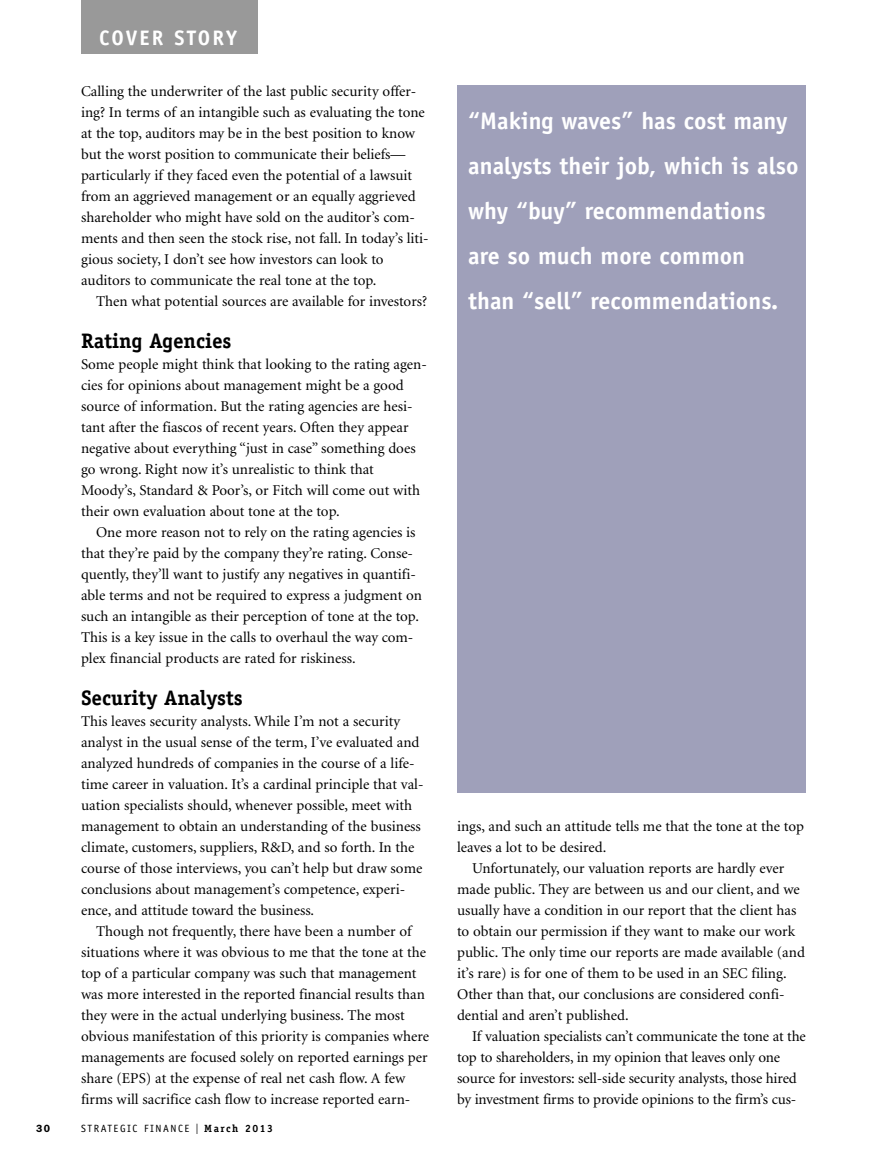
<style>
.page{position:relative;width:878px;height:1161px;background:#fff}
.page>*{position:absolute;margin:0;border:0;box-sizing:border-box;transform-origin:0 0}
.t1{font:700 24px/45px "Officina Sans";color:#fff}
.t2{font:700 21px "Officina Serif";color:#000}
.t3{font:700 21px "Officina Sans";letter-spacing:.1em;color:#fff}
.t4{font:15px/21px "Minion";color:#000}
.t5{font:10.5px "Officina Sans";letter-spacing:.15em;color:#000}
.t6{font:600 10.5px "Franklin Gothic";color:#000}
.s1{font-family:"Franklin Gothic";font-size:15px}
.s2{font-family:"Officina Serif";font-weight:700}
</style>
<div class="page">
<div style="left:457px;top:86px;width:349px;height:708px;background:#9fa0ba"></div>
<div style="left:81px;top:0;width:177px;height:54px;background:#999"></div>
<h2 class="t3" style="left:99px;top:30px;width:139px">COVER STORY</h2>
<p class="t4" style="left:81px;top:82px;width:349px">Calling the underwriter of the last public security offer&shy;ing? In terms of an intangible such as evaluating the tone at the top, auditors may be in the best position to know but the worst position to communicate their beliefs— particularly if they faced even the potential of a lawsuit from an aggrieved management or an equally aggrieved shareholder who might have sold on the auditor’s com&shy;ments and then seen the stock rise, not fall. In today’s liti&shy;gious society, I don’t see how investors can look to auditors to communicate the real tone at the top.</p>
<p class="t4" style="left:96px;top:292px;width:333px">Then what potential sources are available for investors?</p>
<h2 class="t2" style="left:81px;top:333px;width:152px">Rating Agencies</h2>
<p class="t4" style="left:81px;top:355px;width:347px">Some people might think that looking to the rating agen&shy;cies for opinions about management might be a good source of information. But the rating agencies are hesi&shy;tant after the fiascos of recent years. Often they appear negative about everything “just in case” something does go wrong. Right now it’s unrealistic to think that Moody’s, Standard &amp; Poor’s, or Fitch will come out with their own evaluation about tone at the top.</p>
<p class="t4" style="left:81px;top:523px;width:342px;text-indent:15px">One more reason not to rely on the rating agencies is that they’re paid by the company they’re rating. Conse&shy;quently, they’ll want to justify any negatives in quantifi&shy;able terms and not be required to express a judgment on such an intangible as their perception of tone at the top.<br>This is a key issue in the calls to overhaul the way com&shy;plex financial products are rated for riskiness.</p>
<h2 class="t2" style="left:81px;top:690px;width:163px">Security Analysts</h2>
<p class="t4" style="left:81px;top:712px;width:344px">This leaves security analysts. While I’m not a security analyst in the usual sense of the term, I’ve evaluated and analyzed hundreds of companies in the course of a life&shy;time career in valuation. It’s a cardinal principle that val&shy;uation specialists should, whenever possible, meet with management to obtain an understanding of the business climate, customers, suppliers, R&amp;D, and so forth. In the course of those interviews, you can’t help but draw some conclusions about management’s competence, experi&shy;ence, and attitude toward the business.</p>
<p class="t4" style="left:81px;top:922px;width:349px;text-indent:15px">Though not frequently, there have been a number of situations where it was obvious to me that the tone at the top of a particular company was such that management was more interested in the reported financial results than they were in the actual underlying business. The most obvious manifestation of this priority is companies where managements are focused solely on reported earnings per share (EPS) at the expense of real net cash flow. A few firms will sacrifice cash flow to increase reported earn-</p>
<p class="t6" style="left:36px;top:1125px;width:16px">30</p>
<p class="t5" style="left:81px;top:1125px;width:193px">STRATEGIC FINANCE <span class="s1">I</span> <span class="s2">March 2013</span></p>
<h1 class="t1" style="left:468px;top:100px;width:332px">“Making waves” has cost many analysts their job, which is also why “buy” recommendations are so much more common<br>than “sell” recommendations.</h1>
<p class="t4" style="left:457px;top:817px;width:348px">ings, and such an attitude tells me that the tone at the top leaves a lot to be desired.</p>
<p class="t4" style="left:457px;top:859px;width:349px;text-indent:15px">Unfortunately, our valuation reports are hardly ever made public. They are between us and our client, and we usually have a condition in our report that the client has to obtain our permission if they want to make our work public. The only time our reports are made available (and it’s rare) is for one of them to be used in an SEC filing.<br>Other than that, our conclusions are considered confi&shy;dential and aren’t published.</p>
<p class="t4" style="left:457px;top:1027px;width:350px;text-indent:15px">If valuation specialists can’t communicate the tone at the top to shareholders, in my opinion that leaves only one source for investors: sell-side security analysts, those hired by investment firms to provide opinions to the firm’s cus-</p>
</div>
